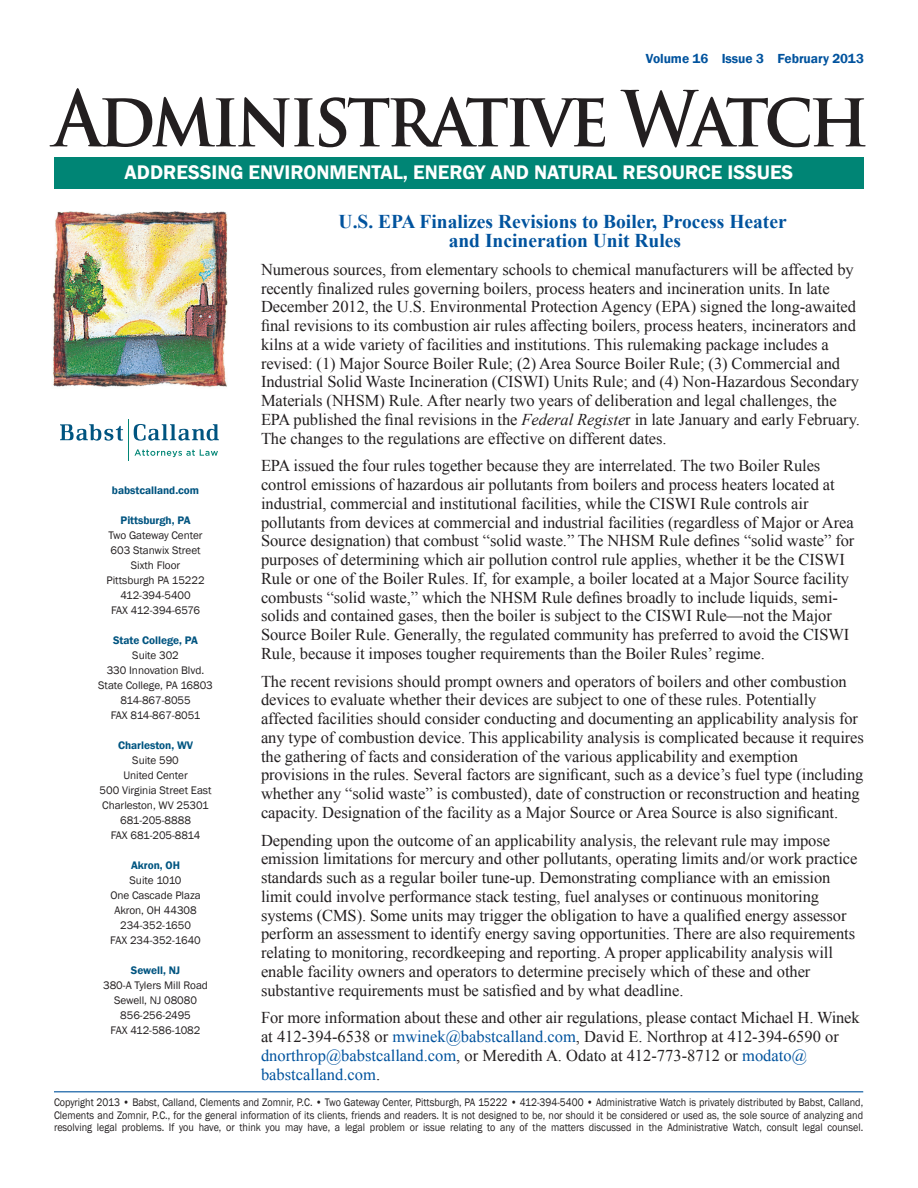
<style>
.page{position:relative;width:918px;height:1188px;background:#fff}
.page>*{position:absolute;margin:0;border:0;box-sizing:border-box;transform-origin:0 0}
.t1{font:700 75px "Trajan Pro";letter-spacing:-.055em;color:#231f20;scale:.92 1}
.t2{font:600 20.25px "Franklin Gothic";color:#fff}
.sub{font:700 19.5px/19.5px "Times New Roman";color:#01539e;text-align:center}
.sub-2{font:16.5px/18.8px "Times New Roman";letter-spacing:-.005em;color:#231f20}
.t3{font:600 13.5px "Franklin Gothic";letter-spacing:-.005em;color:#01539e}
.t4{font:11.25px/12.8px "Franklin Gothic";letter-spacing:-.005em;color:#231f20;text-align:justify;scale:.9 1}
.t5{font:11.25px "Franklin Gothic";letter-spacing:-.005em;color:#231f20}
.t6{font:600 11.25px "Franklin Gothic";letter-spacing:-.005em;color:#005480}
.t7{font:600 11.25px "Franklin Gothic";letter-spacing:-.005em;color:#005581}
.s1{font-style:italic}
.s2{color:#01539e}
</style>
<div class="page">
<img style="left:52px;top:212px;width:176px;height:175px">
<div style="left:54px;top:157px;width:810px;height:32px;background:#008575"></div>
<hr style="left:54px;top:1091px;width:809px;height:1px;background:#01539e">
<svg style="left:60px;top:424px;width:63px;height:17px"></svg>
<svg style="left:134px;top:424px;width:85px;height:17px"></svg>
<svg style="left:135px;top:449px;width:83px;height:8px"></svg>
<hr style="left:128px;top:419px;width:1px;height:42px;background:#008575">
<p class="t3" style="left:646px;top:51px;width:220px">Volume 16 Issue 3 February 2013</p>
<p class="t1" style="left:54px;top:72px;width:887px">Administrative Watch</p>
<p class="t2" style="left:125px;top:160px;width:670px">ADDRESSING ENVIRONMENTAL, ENERGY AND NATURAL RESOURCE ISSUES</p>
<p class="t6" style="left:112px;top:483px;width:89px">babstcalland.com</p>
<p class="t6" style="left:121px;top:513px;width:71px">Pittsburgh, PA</p>
<p class="t5" style="left:109px;top:528px;width:96px">Two Gateway Center</p>
<p class="t5" style="left:111px;top:543px;width:92px">603 Stanwix Street</p>
<p class="t5" style="left:131px;top:558px;width:51px">Sixth Floor</p>
<p class="t5" style="left:106px;top:573px;width:100px">Pittsburgh PA 15222</p>
<p class="t5" style="left:120px;top:588px;width:72px">412-394-5400</p>
<p class="t5" style="left:111px;top:603px;width:90px">FAX 412-394-6576</p>
<p class="t6" style="left:113px;top:633px;width:86px">State College, PA</p>
<p class="t5" style="left:132px;top:648px;width:48px">Suite 302</p>
<p class="t5" style="left:107px;top:663px;width:99px">330 Innovation Blvd.</p>
<p class="t5" style="left:98px;top:678px;width:116px">State College, PA 16803</p>
<p class="t5" style="left:120px;top:693px;width:72px">814-867-8055</p>
<p class="t5" style="left:111px;top:708px;width:91px">FAX 814-867-8051</p>
<p class="t7" style="left:118px;top:738px;width:77px">Charleston, WV</p>
<p class="t5" style="left:132px;top:753px;width:48px">Suite 590</p>
<p class="t5" style="left:123px;top:768px;width:66px">United Center</p>
<p class="t5" style="left:100px;top:783px;width:113px">500 Virginia Street East</p>
<p class="t5" style="left:102px;top:798px;width:108px">Charleston, WV 25301</p>
<p class="t5" style="left:120px;top:813px;width:72px">681-205-8888</p>
<p class="t5" style="left:111px;top:828px;width:91px">FAX 681-205-8814</p>
<p class="t7" style="left:131px;top:858px;width:50px">Akron, OH</p>
<p class="t5" style="left:130px;top:873px;width:53px">Suite 1010</p>
<p class="t5" style="left:110px;top:888px;width:92px">One Cascade Plaza</p>
<p class="t5" style="left:114px;top:903px;width:84px">Akron, OH 44308</p>
<p class="t5" style="left:120px;top:918px;width:72px">234-352-1650</p>
<p class="t5" style="left:110px;top:933px;width:92px">FAX 234-352-1640</p>
<p class="t6" style="left:131px;top:963px;width:51px">Sewell, NJ</p>
<p class="t5" style="left:103px;top:978px;width:106px">380-A Tylers Mill Road</p>
<p class="t5" style="left:114px;top:993px;width:84px">Sewell, NJ 08080</p>
<p class="t5" style="left:120px;top:1008px;width:72px">856-256-2495</p>
<p class="t5" style="left:111px;top:1023px;width:91px">FAX 412-586-1082</p>
<p class="sub" style="left:339px;top:211px;width:450px">U.S. EPA Finalizes Revisions to Boiler, Process Heater and Incineration Unit Rules</p>
<p class="sub-2" style="left:261px;top:260px;width:600px">Numerous sources, from elementary schools to chemical manufacturers will be affected by recently finalized rules governing boilers, process heaters and incineration units. In late December 2012, the U.S. Environmental Protection Agency (EPA) signed the long-awaited final revisions to its combustion air rules affecting boilers, process heaters, incinerators and kilns at a wide variety of facilities and institutions. This rulemaking package includes a revised: (1) Major Source Boiler Rule; (2) Area Source Boiler Rule; (3) Commercial and Industrial Solid Waste Incineration (CISWI) Units Rule; and (4) Non-Hazardous Secondary Materials (NHSM) Rule. After nearly two years of deliberation and legal challenges, the EPA published the final revisions in the <span class="s1">Federal Registe</span>r in late January and early February.<br>The changes to the regulations are effective on different dates.</p>
<p class="sub-2" style="left:261px;top:456px;width:595px">EPA issued the four rules together because they are interrelated. The two Boiler Rules control emissions of hazardous air pollutants from boilers and process heaters located at industrial, commercial and institutional facilities, while the CISWI Rule controls air pollutants from devices at commercial and industrial facilities (regardless of Major or Area Source designation) that combust “solid waste.” The NHSM Rule defines “solid waste” for purposes of determining which air pollution control rule applies, whether it be the CISWI Rule or one of the Boiler Rules. If, for example, a boiler located at a Major Source facility combusts “solid waste,” which the NHSM Rule defines broadly to include liquids, semi&shy;solids and contained gases, then the boiler is subject to the CISWI Rule—not the Major Source Boiler Rule. Generally, the regulated community has preferred to avoid the CISWI Rule, because it imposes tougher requirements than the Boiler Rules’ regime.</p>
<p class="sub-2" style="left:261px;top:672px;width:604px">The recent revisions should prompt owners and operators of boilers and other combustion devices to evaluate whether their devices are subject to one of these rules. Potentially affected facilities should consider conducting and documenting an applicability analysis for any type of combustion device. This applicability analysis is complicated because it requires the gathering of facts and consideration of the various applicability and exemption provisions in the rules. Several factors are significant, such as a device’s fuel type (including whether any “solid waste” is combusted), date of construction or reconstruction and heating capacity. Designation of the facility as a Major Source or Area Source is also significant.</p>
<p class="sub-2" style="left:261px;top:831px;width:598px">Depending upon the outcome of an applicability analysis, the relevant rule may impose emission limitations for mercury and other pollutants, operating limits and/or work practice standards such as a regular boiler tune-up. Demonstrating compliance with an emission limit could involve performance stack testing, fuel analyses or continuous monitoring systems (CMS). Some units may trigger the obligation to have a qualified energy assessor perform an assessment to identify energy saving opportunities. There are also requirements relating to monitoring, recordkeeping and reporting. A proper applicability analysis will enable facility owners and operators to determine precisely which of these and other substantive requirements must be satisfied and by what deadline.</p>
<p class="sub-2" style="left:261px;top:1008px;width:600px">For more information about these and other air regulations, please contact Michael H. Winek at 412-394-6538 or <span class="s2">mwinek@babstcalland.com</span>, David E. Northrop at 412-394-6590 or <span class="s2">dnorthrop@babstcalland.com</span>, or Meredith A. Odato at 412-773-8712 or <span class="s2">modato@ babstcalland.com</span>.</p>
<p class="t4" style="left:54px;top:1096px;width:901px">Copyright 2013 • Babst, Calland, Clements and Zomnir, P.C. • Two Gateway Center, Pittsburgh, PA 15222 • 412-394-5400 • Administrative Watch is privately distributed by Babst, Calland, Clements and Zomnir, P.C., for the general information of its clients, friends and readers. It is not designed to be, nor should it be considered or used as, the sole source of analyzing and resolving legal problems. If you have, or think you may have, a legal problem or issue relating to any of the matters discussed in the Administrative Watch, consult legal counsel.</p>
</div>
